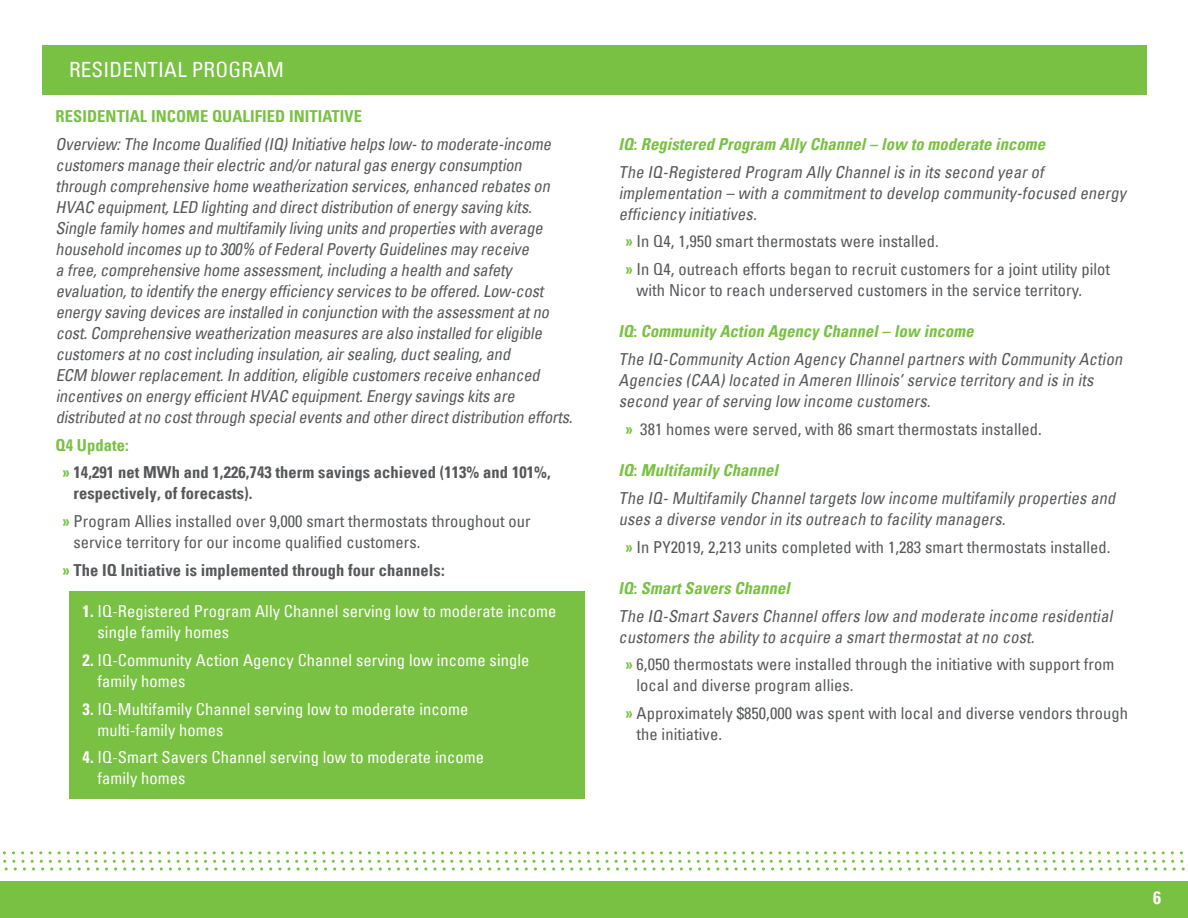
<style>
.page{position:relative;width:1188px;height:918px;background:#fff}
.page>*{position:absolute;margin:0;border:0;box-sizing:border-box;transform-origin:0 0}
.t1{font:condensed 21px "Univers LT";letter-spacing:.01em;color:#fff}
.t2{font:18px "Univers Com 67 Bold Cond";color:#fff}
.t3{font:italic condensed 16.5px/21px "Univers";letter-spacing:-.01em;color:#57585a}
.t4{font:condensed 16.5px/21px "Univers LT";letter-spacing:.005em;color:#57585a}
.t5{font:condensed 16.5px/21px "Univers LT";letter-spacing:.005em;color:#fff}
.t6{font:16.5px/27.8px "Univers Com 67 Bold Cond";letter-spacing:.005em;color:#57585a}
.t7{font:italic 700 condensed 16.5px "Univers";letter-spacing:.005em;color:#79c142}
.t8{font:16.5px "Univers Com 67 Bold Cond";letter-spacing:.005em;color:#79c142}
.s1{color:#79c142}
.s2{font-family:"Univers Com 67 Bold Cond";font-stretch:normal;color:#79c142}
.s3{font-family:"Univers Com 67 Bold Cond";font-stretch:normal}
</style>
<div class="page">
<div style="left:0;top:881px;width:1188px;height:37px;background:#79c142"></div>
<svg style="left:2px;top:851px;width:1181px;height:3px"></svg>
<svg style="left:3px;top:860px;width:1182px;height:11px"></svg>
<div style="left:69px;top:592px;width:515px;height:207px;background:#79c142"></div>
<div style="left:42px;top:45px;width:1104px;height:49px;background:#79c142"></div>
<p class="t1" style="left:69px;top:57px;width:216px">RESIDENTIAL PROGRAM</p>
<p class="t8" style="left:56px;top:106px;width:308px">RESIDENTIAL INCOME QUALIFIED INITIATIVE</p>
<p class="t3" style="left:56px;top:133px;width:519px">Overview: The Income Qualified (IQ) Initiative helps low- to moderate-income customers manage their electric and/or natural gas energy consumption through comprehensive home weatherization services, enhanced rebates on HVAC equipment, LED lighting and direct distribution of energy saving kits.<br>Single family homes and multifamily living units and properties with average household incomes up to 300% of Federal Poverty Guidelines may receive<br>a free, comprehensive home assessment, including a health and safety evaluation, to identify the energy efficiency services to be offered. Low-cost energy saving devices are installed in conjunction with the assessment at no cost. Comprehensive weatherization measures are also installed for eligible customers at no cost including insulation, air sealing, duct sealing, and<br>ECM blower replacement. In addition, eligible customers receive enhanced incentives on energy efficient HVAC equipment. Energy savings kits are distributed at no cost through special events and other direct distribution efforts.</p>
<p class="t6" style="left:62px;top:431px;width:490px;text-indent:-7px"><span class="s1">Q4 Update:<br>»</span> 14,291 net MWh and 1,226,743 therm savings achieved (113% and 101%,</p>
<p class="t6" style="left:74px;top:480px;width:181px">respectively, of forecasts).</p>
<p class="t4" style="left:74px;top:511px;width:459px;text-indent:-11px"><span class="s2">»</span> Program Allies installed over 9,000 smart thermostats throughout our service territory for our income qualified customers.</p>
<p class="t6" style="left:62px;top:556px;width:384px"><span class="s1">»</span> The IQ Initiative is implemented through four channels:</p>
<p class="t5" style="left:98px;top:601px;width:460px;text-indent:-15px"><span class="s3">1.</span> IQ-Registered Program Ally Channel serving low to moderate income single family homes</p>
<p class="t5" style="left:98px;top:649px;width:433px;text-indent:-15px"><span class="s3">2.</span> IQ-Community Action Agency Channel serving low income single family homes</p>
<p class="t5" style="left:98px;top:698px;width:372px;text-indent:-15px"><span class="s3">3.</span> IQ-Multifamily Channel serving low to moderate income multi-family homes</p>
<p class="t5" style="left:98px;top:747px;width:388px;text-indent:-15px"><span class="s3">4.</span> IQ-Smart Savers Channel serving low to moderate income family homes</p>
<p class="t7" style="left:619px;top:134px;width:428px">IQ: Registered Program Ally Channel – low to moderate income</p>
<p class="t3" style="left:619px;top:161px;width:509px">The IQ-Registered Program Ally Channel is in its second year of implementation – with a commitment to develop community-focused energy efficiency initiatives.</p>
<p class="t4" style="left:625px;top:227px;width:486px;line-height:27.8px"><span class="s2">»</span> In Q4, 1,950 smart thermostats were installed.<br><span class="s2">»</span> In Q4, outreach efforts began to recruit customers for a joint utility pilot</p>
<p class="t4" style="left:637px;top:279px;width:447px">with Nicor to reach underserved customers in the service territory.</p>
<p class="t7" style="left:619px;top:321px;width:356px">IQ: Community Action Agency Channel – low income</p>
<p class="t3" style="left:619px;top:348px;width:505px">The IQ-Community Action Agency Channel partners with Community Action<br>Agencies (CAA) located in Ameren Illinois’ service territory and is in its second year of serving low income customers.</p>
<p class="t4" style="left:625px;top:418px;width:418px"><span class="s2">»</span> 381 homes were served, with 86 smart thermostats installed.</p>
<p class="t7" style="left:619px;top:460px;width:161px">IQ: Multifamily Channel</p>
<p class="t3" style="left:619px;top:487px;width:498px">The IQ- Multifamily Channel targets low income multifamily properties and uses a diverse vendor in its outreach to facility managers.</p>
<p class="t4" style="left:625px;top:536px;width:487px"><span class="s2">»</span> In PY2019, 2,213 units completed with 1,283 smart thermostats installed.</p>
<p class="t7" style="left:619px;top:578px;width:173px">IQ: Smart Savers Channel</p>
<p class="t3" style="left:619px;top:605px;width:495px">The IQ-Smart Savers Channel offers low and moderate income residential customers the ability to acquire a smart thermostat at no cost.</p>
<p class="t4" style="left:637px;top:654px;width:479px;text-indent:-11px"><span class="s2">»</span> 6,050 thermostats were installed through the initiative with support from local and diverse program allies.</p>
<p class="t4" style="left:637px;top:702px;width:493px;text-indent:-11px"><span class="s2">»</span> Approximately $850,000 was spent with local and diverse vendors through the initiative.</p>
<p class="t2" style="left:1153px;top:887px;width:9px">6</p>
</div>
